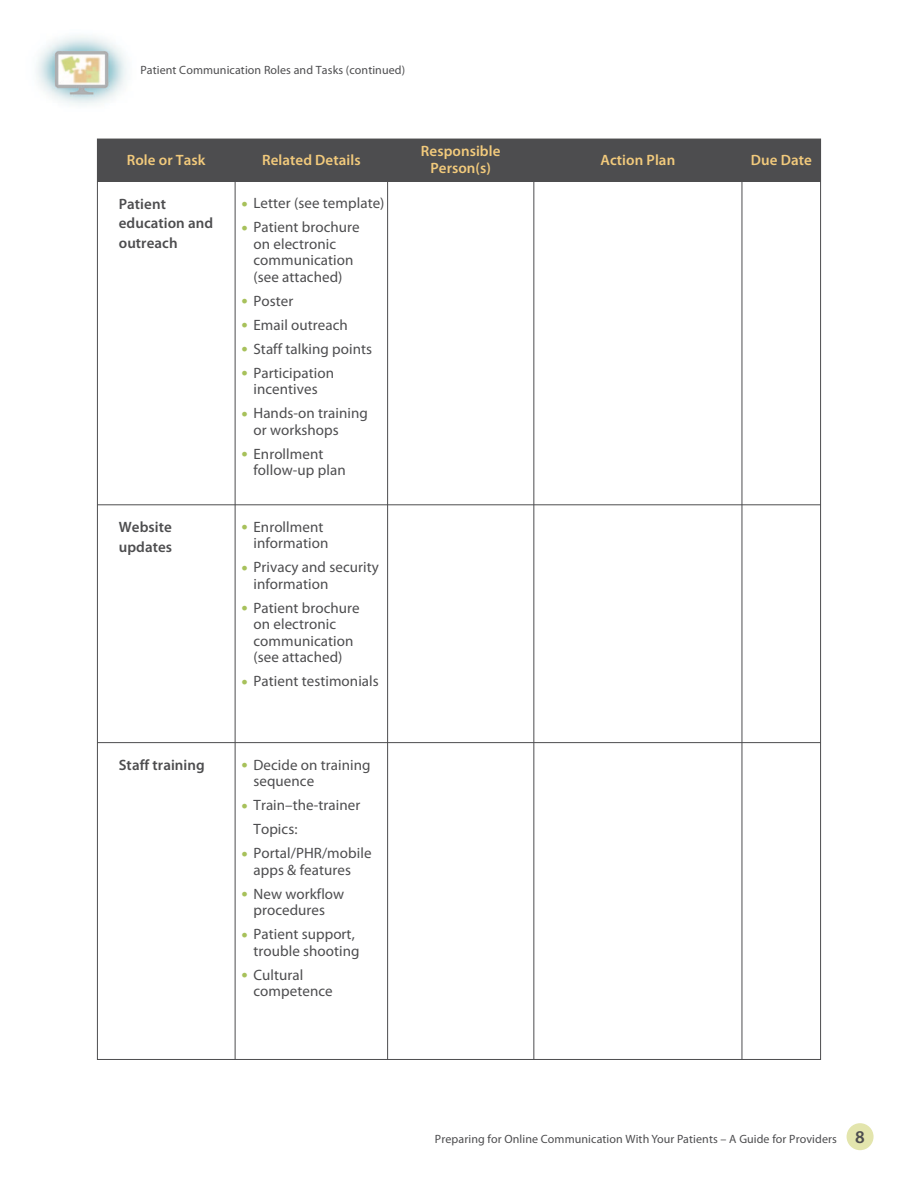
<style>
.page{position:relative;width:918px;height:1188px;background:#fff}
.page>*{position:absolute;margin:0;border:0;box-sizing:border-box;transform-origin:0 0}
.t1{font:600 18px "Myriad Pro";color:#4d4d4f}
.t2{font:15px/16.5px "Myriad Pro";letter-spacing:.005em;color:#4d4d4f}
.t3{font:600 15px/16.5px "Myriad Pro";letter-spacing:.005em;color:#f2ca7c;text-align:center}
.t4{font:600 15px/19.5px "Myriad Pro";letter-spacing:.005em;color:#4d4d4f}
.t5{font:12px "Myriad Pro";letter-spacing:.01em;color:#4d4d4f}
.s1{font-size:22.5px;color:#a7c15b}
</style>
<div class="page">
<div style="left:847px;top:1123px;width:27px;height:27px;background:#e3e5ad;border-radius:50%"></div>
<div style="left:97px;top:139px;width:724px;height:42px;background:#4d4d4f"></div>
<hr style="left:742px;top:181px;width:1px;height:879px;background:#4d4d4f">
<hr style="left:534px;top:181px;width:1px;height:879px;background:#4d4d4f">
<hr style="left:387px;top:181px;width:1px;height:879px;background:#4d4d4f">
<hr style="left:235px;top:181px;width:1px;height:879px;background:#4d4d4f">
<hr style="left:97px;top:505px;width:724px;height:1px;background:#4d4d4f">
<hr style="left:97px;top:742px;width:724px;height:1px;background:#4d4d4f">
<img style="left:36px;top:35px;width:91px;height:70px">
<p class="t5" style="left:140px;top:62px;width:266px">Patient Communication Roles and Tasks (continued)</p>
<p class="t3" style="left:127px;top:151px;width:80px">Role or Task</p>
<p class="t3" style="left:262px;top:151px;width:100px">Related Details</p>
<p class="t3" style="left:421px;top:143px;width:81px">Responsible<br>Person(s)</p>
<p class="t3" style="left:601px;top:151px;width:76px">Action Plan</p>
<p class="t3" style="left:751px;top:151px;width:63px">Due Date</p>
<p class="t4" style="left:119px;top:194px;width:96px">Patient education and outreach</p>
<p class="t2" style="left:242px;top:195px;width:144px"><span class="s1">•</span> Letter (see template)</p>
<p class="t2" style="left:254px;top:219px;width:108px;text-indent:-12px"><span class="s1">•</span> Patient brochure on electronic communication (see attached)</p>
<p class="t2" style="left:242px;top:292px;width:53px"><span class="s1">•</span> Poster</p>
<p class="t2" style="left:242px;top:316px;width:108px"><span class="s1">•</span> Email outreach</p>
<p class="t2" style="left:242px;top:340px;width:132px"><span class="s1">•</span> Staff talking points</p>
<p class="t2" style="left:242px;top:364px;width:94px;text-align:center"><span class="s1">•</span> Participation incentives</p>
<p class="t2" style="left:254px;top:405px;width:116px;text-indent:-12px"><span class="s1">•</span> Hands-on training or workshops</p>
<p class="t2" style="left:254px;top:445px;width:94px;text-indent:-12px"><span class="s1">•</span> Enrollment follow-up plan</p>
<p class="t4" style="left:119px;top:517px;width:55px">Website updates</p>
<p class="t2" style="left:254px;top:518px;width:76px;text-indent:-12px"><span class="s1">•</span> Enrollment information</p>
<p class="t2" style="left:254px;top:559px;width:127px;text-indent:-12px"><span class="s1">•</span> Privacy and security information</p>
<p class="t2" style="left:254px;top:599px;width:108px;text-indent:-12px"><span class="s1">•</span> Patient brochure on electronic communication (see attached)</p>
<p class="t2" style="left:242px;top:673px;width:139px"><span class="s1">•</span> Patient testimonials</p>
<p class="t4" style="left:119px;top:755px;width:87px">Staff training</p>
<p class="t2" style="left:254px;top:756px;width:119px;text-indent:-12px"><span class="s1">•</span> Decide on training sequence</p>
<p class="t2" style="left:254px;top:793px;width:108px;line-height:24px;text-indent:-12px"><span class="s1">•</span> Train–the-trainer<br>Topics:</p>
<p class="t2" style="left:242px;top:845px;width:131px;text-align:center"><span class="s1">•</span> Portal/PHR/mobile apps &amp; features</p>
<p class="t2" style="left:242px;top:885px;width:104px;text-align:center"><span class="s1">•</span> New workflow procedures</p>
<p class="t2" style="left:254px;top:926px;width:108px;text-indent:-12px"><span class="s1">•</span> Patient support, trouble shooting</p>
<p class="t2" style="left:254px;top:966px;width:81px;text-indent:-12px"><span class="s1">•</span> Cultural competence</p>
<p class="t5" style="left:435px;top:1131px;width:404px">Preparing for Online Communication With Your Patients – A Guide for Providers</p>
<p class="t1" style="left:855px;top:1125px;width:11px">8</p>
</div>
